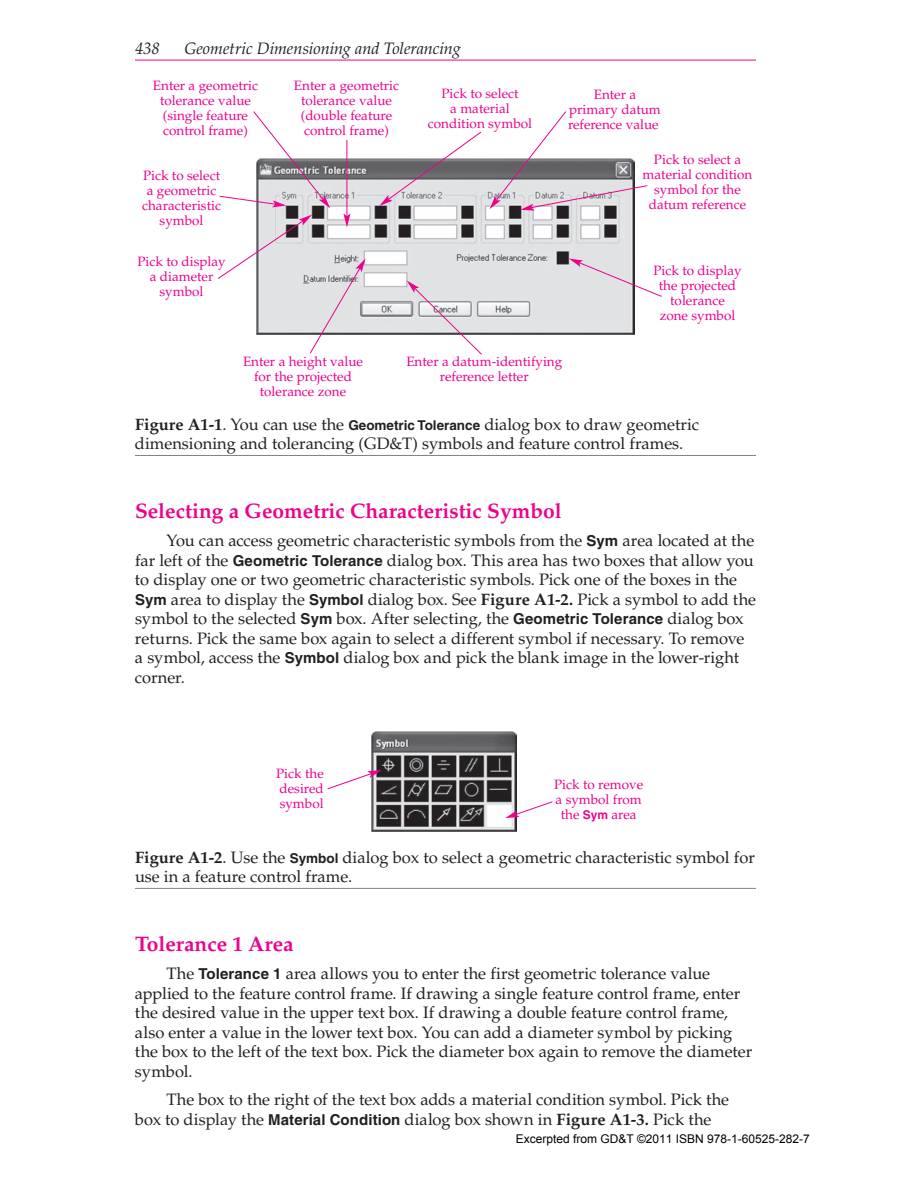
<style>
.page{position:relative;width:918px;height:1188px;background:#fff}
.page>*{position:absolute;margin:0;border:0;box-sizing:border-box;transform-origin:0 0}
.t1{font:700 21px "Palatino";color:#ed028c}
.t2{font:16.5px/19.5px "Palatino";color:#231f20}
.t3{font:italic 16.5px "Palatino";color:#231f20}
.t4{font:13.5px/15px "Palatino";color:#ed028c;text-align:center}
.t5{font:12px "Arial";color:#000}
.s1{font-weight:700}
.s2{font-family:"Helvetica";font-weight:700;font-size:13.5px}
.s3{font-family:"Helvetica";font-weight:700;font-size:15px}
.s4{font-family:"Helvetica";font-weight:700;font-size:12px}
</style>
<div class="page">
<hr style="left:135px;top:60px;width:621px;height:1px;background:#ed028c">
<img style="left:372px;top:731px;width:144px;height:100px">
<svg style="left:327px;top:770px;width:55px;height:20px"></svg>
<svg style="left:505px;top:800px;width:48px;height:18px"></svg>
<hr style="left:135px;top:888px;width:621px;height:1px;background:#808285">
<img style="left:366px;top:159px;width:269px;height:176px">
<svg style="left:379px;top:131px;width:103px;height:75px"></svg>
<svg style="left:489px;top:111px;width:159px;height:100px"></svg>
<svg style="left:569px;top:258px;width:93px;height:39px"></svg>
<svg style="left:407px;top:280px;width:76px;height:75px"></svg>
<svg style="left:218px;top:111px;width:148px;height:243px"></svg>
<hr style="left:135px;top:455px;width:621px;height:1px;background:#808285">
<p class="t3" style="left:135px;top:42px;width:26px">438</p>
<p class="t3" style="left:185px;top:42px;width:278px">Geometric Dimensioning and Tolerancing</p>
<p class="t4" style="left:153px;top:80px;width:107px">Enter a geometric tolerance value (single feature control frame)</p>
<p class="t4" style="left:142px;top:170px;width:80px">Pick to select a geometric characteristic symbol</p>
<p class="t4" style="left:137px;top:256px;width:90px">Pick to display a diameter symbol</p>
<p class="t4" style="left:294px;top:80px;width:107px">Enter a geometric tolerance value (double feature control frame)</p>
<p class="t4" style="left:428px;top:87px;width:106px">Pick to select<br>a material condition symbol</p>
<p class="t4" style="left:568px;top:89px;width:94px">Enter a primary datum reference value</p>
<p class="t4" style="left:643px;top:154px;width:111px">Pick to select a material condition symbol for the datum reference</p>
<p class="t4" style="left:653px;top:264px;width:90px">Pick to display the projected tolerance<br>zone symbol</p>
<p class="t4" style="left:243px;top:356px;width:122px">Enter a height value for the projected tolerance zone</p>
<p class="t4" style="left:406px;top:356px;width:157px">Enter a datum-identifying reference letter</p>
<p class="t2" style="left:135px;top:416px;width:566px"><span class="s1">Figure A1-1</span>. You can use the <span class="s2">Geometric Tolerance</span> dialog box to draw geometric dimensioning and tolerancing (GD&amp;T) symbols and feature control frames.</p>
<p class="t1" style="left:135px;top:502px;width:428px">Selecting a Geometric Characteristic Symbol</p>
<p class="t2" style="left:135px;top:533px;width:623px;text-indent:32px">You can access geometric characteristic symbols from the <span class="s3">Sym</span> area located at the far left of the <span class="s3">Geometric Tolerance</span> dialog box. This area has two boxes that allow you to display one or two geometric characteristic symbols. Pick one of the boxes in the <span class="s3">Sym</span> area to display the <span class="s3">Symbol</span> dialog box. See <span class="s1">Figure A1-2.</span> Pick a symbol to add the symbol to the selected <span class="s3">Sym</span> box. After selecting, the <span class="s3">Geometric Tolerance</span> dialog box returns. Pick the same box again to select a different symbol if necessary. To remove a symbol, access the <span class="s3">Symbol</span> dialog box and pick the blank image in the lower-right corner.</p>
<p class="t4" style="left:276px;top:767px;width:49px;text-align:justify">Pick the desired symbol</p>
<p class="t4" style="left:554px;top:778px;width:91px">Pick to remove a symbol from the <span class="s4">Sym</span> area</p>
<p class="t2" style="left:135px;top:849px;width:621px"><span class="s1">Figure A1-2</span>. Use the <span class="s2">Symbol</span> dialog box to select a geometric characteristic symbol for use in a feature control frame.</p>
<p class="t1" style="left:135px;top:935px;width:160px">Tolerance 1 Area</p>
<p class="t2" style="left:135px;top:965px;width:619px;text-indent:32px">The <span class="s3">Tolerance 1</span> area allows you to enter the first geometric tolerance value applied to the feature control frame. If drawing a single feature control frame, enter the desired value in the upper text box. If drawing a double feature control frame, also enter a value in the lower text box. You can add a diameter symbol by picking the box to the left of the text box. Pick the diameter box again to remove the diameter symbol.</p>
<p class="t2" style="left:135px;top:1091px;width:596px;text-indent:31px">The box to the right of the text box adds a material condition symbol. Pick the box to display the <span class="s3">Material Condition</span> dialog box shown in <span class="s1">Figure A1-3.</span> Pick the</p>
<p class="t5" style="left:516px;top:1131px;width:296px">Excerpted from GD&amp;T ©2011 ISBN 978-1-60525-282-7</p>
</div>
